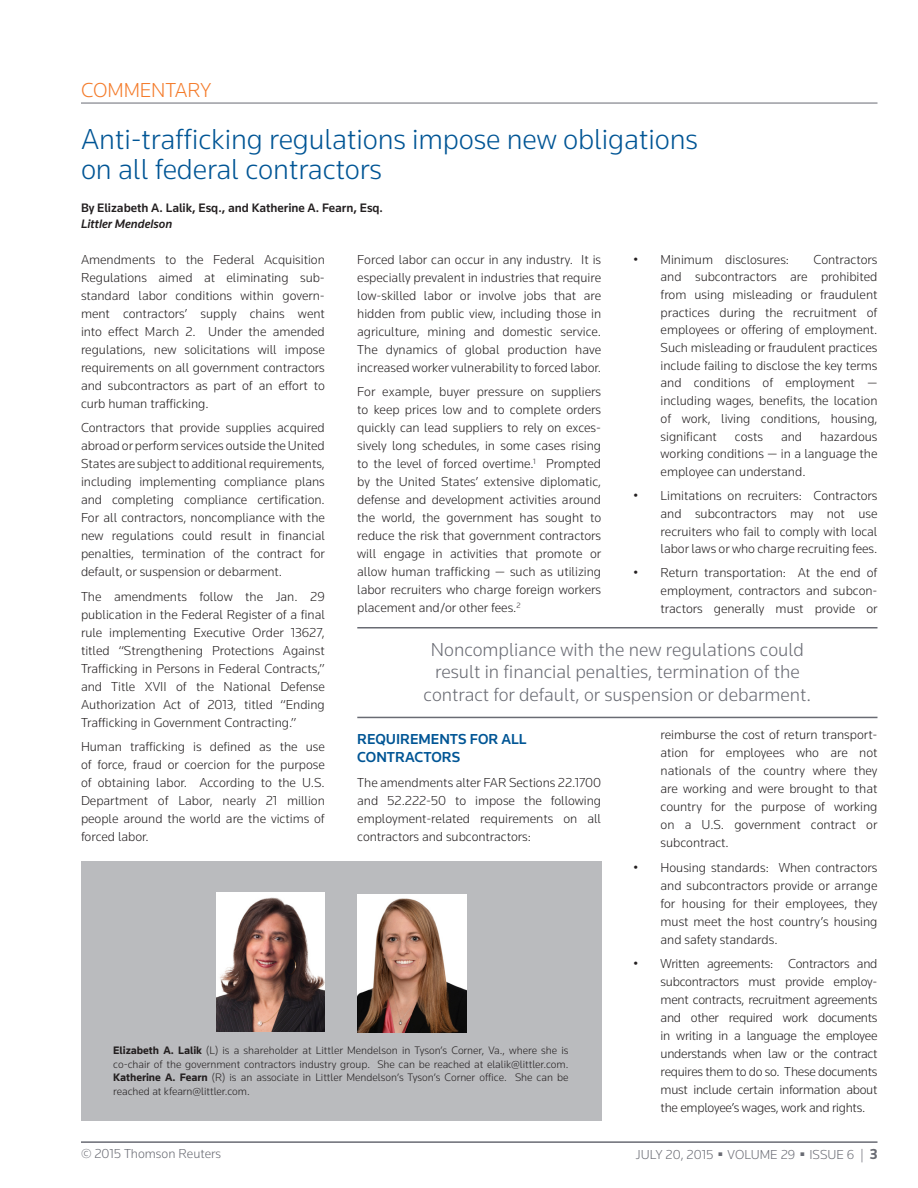
<style>
.page{position:relative;width:918px;height:1188px;background:#fff}
.page>*{position:absolute;margin:0;border:0;box-sizing:border-box;transform-origin:0 0}
.CT{font:300 30px/30px "Knowledge";letter-spacing:-.005em;color:#005595}
.CN{font:300 21px "Knowledge";letter-spacing:-.005em;color:#f47b2a}
.Pull_quote{font:300 19.5px/22.5px "Knowledge";color:#696b73;text-align:center}
.t1{font:500 15px/18px "Knowledge";color:#005595}
.t2{font:300 13.5px/18px "Knowledge";color:#231f20;text-align:justify}
.t3{font:300 13.5px "Knowledge";color:#696b73}
.AU{font:500 12.75px/16.5px "Knowledge";color:#231f20}
.AB{font:300 11.25px/13.5px "Knowledge";color:#231f20;text-align:justify}
.s1{font-style:italic}
.s2{font-weight:700}
.s3{font-weight:700;font-size:15px}
</style>
<div class="page">
<hr style="left:81px;top:1141px;width:797px;height:2px;background:#696b73">
<hr style="left:81px;top:103px;width:797px;height:1px;background:#696b73">
<div style="left:81px;top:861px;width:520px;height:259px;background:#babbbe"></div>
<img style="left:217px;top:892px;width:108px;height:140px">
<img style="left:357px;top:894px;width:110px;height:139px">
<hr style="left:357px;top:627px;width:520px;height:1px;background:#696b73">
<hr style="left:357px;top:717px;width:520px;height:1px;background:#696b73">
<p class="CN" style="left:81px;top:77px;width:132px">COMMENTARY</p>
<p class="CT" style="left:81px;top:123px;width:618px">Anti-trafficking regulations impose new obligations on all federal contractors</p>
<p class="AU" style="left:81px;top:199px;width:304px">By Elizabeth A. Lalik, Esq., and Katherine A. Fearn, Esq.<br><span class="s1">Littler Mendelson</span></p>
<p class="t2" style="left:81px;top:250px;width:245px">Amendments to the Federal Acquisition Regulations aimed at eliminating sub&shy;standard labor conditions within govern&shy;ment contractors’ supply chains went into effect March 2. Under the amended regulations, new solicitations will impose requirements on all government contractors and subcontractors as part of an effort to curb human trafficking.</p>
<p class="t2" style="left:81px;top:418px;width:245px">Contractors that provide supplies acquired abroad or perform services outside the United States are subject to additional requirements, including implementing compliance plans and completing compliance certification.<br>For all contractors, noncompliance with the new regulations could result in financial penalties, termination of the contract for default, or suspension or debarment.</p>
<p class="t2" style="left:81px;top:587px;width:245px">The amendments follow the Jan. 29 publication in the Federal Register of a final rule implementing Executive Order 13627, titled “Strengthening Protections Against Trafficking in Persons in Federal Contracts,” and Title XVII of the National Defense Authorization Act of 2013, titled “Ending Trafficking in Government Contracting.”</p>
<p class="t2" style="left:81px;top:737px;width:245px">Human trafficking is defined as the use of force, fraud or coercion for the purpose of obtaining labor. According to the U.S.<br>Department of Labor, nearly 21 million people around the world are the victims of forced labor.</p>
<p class="t2" style="left:661px;top:250px;width:218px;text-indent:153px">Contractors and subcontractors are prohibited from using misleading or fraudulent practices during the recruitment of employees or offering of employment.<br>Such misleading or fraudulent practices include failing to disclose the key terms and conditions of employment — including wages, benefits, the location of work, living conditions, housing, significant</p>
<p class="t2" style="left:357px;top:250px;width:245px">Forced labor can occur in any industry. It is especially prevalent in industries that require low-skilled labor or involve jobs that are hidden from public view, including those in agriculture, mining and domestic service.<br>The dynamics of global production have increased worker vulnerability to forced labor.</p>
<p class="t2" style="left:357px;top:382px;width:245px">For example, buyer pressure on suppliers to keep prices low and to complete orders quickly can lead suppliers to rely on exces&shy;sively long schedules, in some cases rising to the level of forced overtime.<sup>1</sup> Prompted by the United States’ extensive diplomatic, defense and development activities around the world, the government has sought to reduce the risk that government contractors will engage in activities that promote or allow human trafficking — such as utilizing labor recruiters who charge foreign workers placement and/or other fees.<sup>2</sup></p>
<p class="t2" style="left:634px;top:250px;width:157px">• Minimum disclosures:</p>
<p class="t2" style="left:661px;top:427px;width:218px;text-indent:159px">hazardous working conditions — in a language the employee can understand.</p>
<p class="t2" style="left:661px;top:487px;width:218px;text-indent:-27px">• Limitations on recruiters: Contractors and subcontractors may not use recruiters who fail to comply with local labor laws or who charge recruiting fees.</p>
<p class="t2" style="left:661px;top:564px;width:218px;text-indent:-27px">• Return transportation: At the end of employment, contractors and subcon&shy;tractors generally must provide or</p>
<p class="t2" style="left:735px;top:427px;width:30px">costs</p>
<p class="t2" style="left:781px;top:427px;width:23px">and</p>
<p class="Pull_quote" style="left:424px;top:637px;width:389px">Noncompliance with the new regulations could result in financial penalties, termination of the contract for default, or suspension or debarment.</p>
<h2 class="t1" style="left:357px;top:730px;width:171px">REQUIREMENTS FOR ALL<br>CONTRACTORS</h2>
<p class="t2" style="left:357px;top:773px;width:245px">The amendments alter FAR Sections 22.1700 and 52.222-50 to impose the following employment-related requirements on all contractors and subcontractors:</p>
<p class="t2" style="left:661px;top:725px;width:218px">reimburse the cost of return transport&shy;ation for employees who are not nationals of the country where they are working and were brought to that country for the purpose of working on a U.S. government contract or subcontract.</p>
<p class="t2" style="left:661px;top:858px;width:218px;text-indent:-27px">• Housing standards: When contractors and subcontractors provide or arrange for housing for their employees, they must meet the host country’s housing and safety standards.</p>
<p class="t2" style="left:661px;top:954px;width:218px;text-indent:-27px">• Written agreements: Contractors and subcontractors must provide employ&shy;ment contracts, recruitment agreements and other required work documents in writing in a language the employee understands when law or the contract requires them to do so. These documents must include certain information about the employee’s wages, work and rights.</p>
<p class="AB" style="left:113px;top:1044px;width:457px"><span class="s2">Elizabeth A. Lalik</span> (L) is a shareholder at Littler Mendelson in Tyson’s Corner, Va., where she is co-chair of the government contractors industry group. She can be reached at elalik@littler.com.<br><span class="s2">Katherine A. Fearn</span> (R) is an associate in Littler Mendelson’s Tyson’s Corner office. She can be reached at kfearn@littler.com.</p>
<p class="t3" style="left:81px;top:1145px;width:142px">© 2015 Thomson Reuters</p>
<p class="t3" style="left:636px;top:1146px;width:243px">JULY 20, 2015 ■ VOLUME 29 ■ ISSUE 6 | <span class="s3">3</span></p>
</div>
